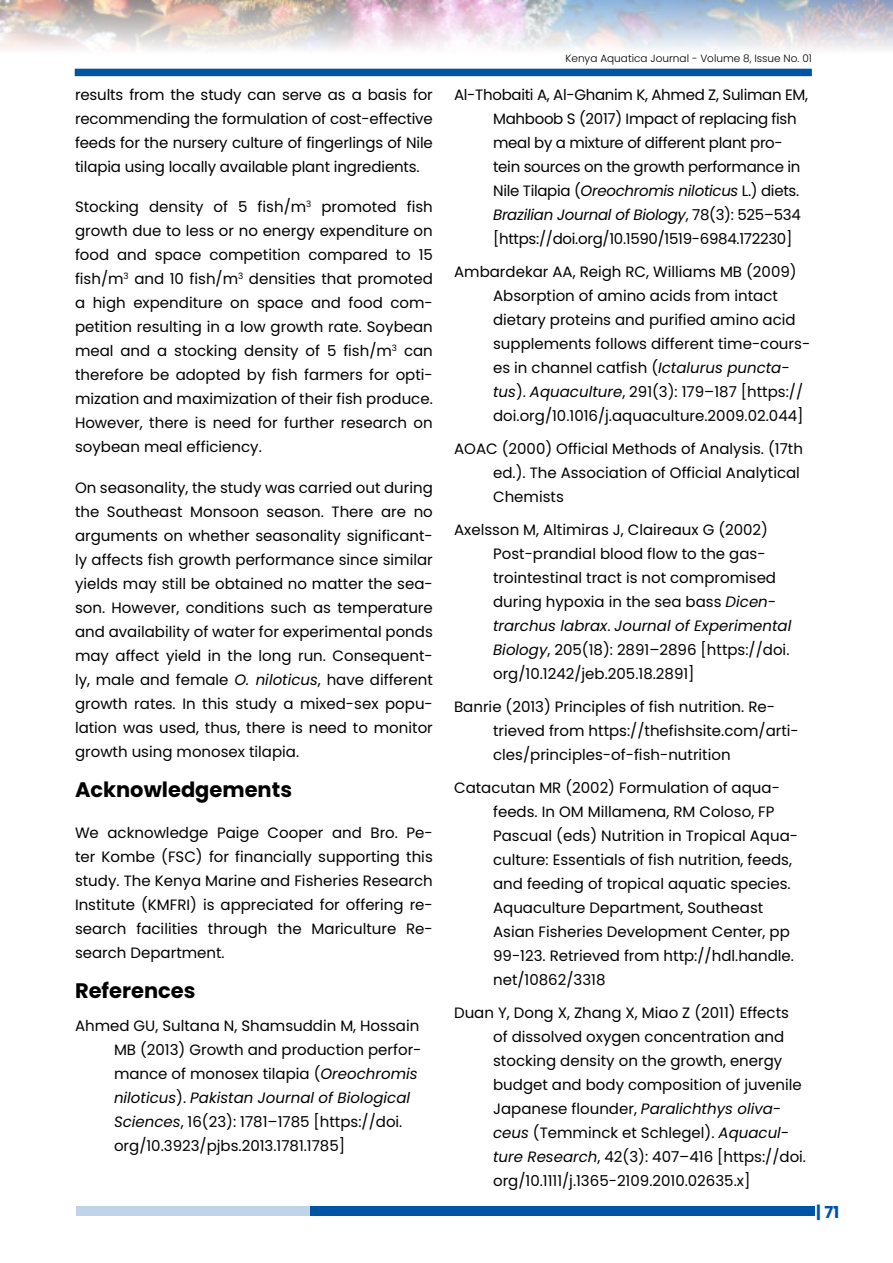
<style>
.page{position:relative;width:893px;height:1263px;background:#fff}
.page>*{position:absolute;margin:0;border:0;box-sizing:border-box;transform-origin:0 0}
.t1{font:700 21px "Poppins";color:#000}
.t2{font:700 16.5px "Poppins";color:#0054a6}
.t3{font:15px/24px "Poppins";color:#000}
.t4{font:15px/24px "Poppins";letter-spacing:-.02em;color:#000}
.t5{font:300 10.5px "Poppins";color:#000}
.s1{font-style:italic}
</style>
<div class="page">
<img style="left:0;top:0;width:892px;height:50px">
<div style="left:75px;top:69px;width:737px;height:7px;background:#0054a6"></div>
<div style="left:76px;top:1206px;width:235px;height:10px;background:#c0d4e9"></div>
<div style="left:310px;top:1206px;width:505px;height:10px;background:#0054a6"></div>
<p class="t3" style="left:75px;top:83px;width:359px;text-align:justify">results from the study can serve as a basis for recommending the formulation of cost-effective feeds for the nursery culture of fingerlings of Nile tilapia using locally available plant ingredients.</p>
<p class="t3" style="left:75px;top:195px;width:359px;text-align:justify">Stocking density of 5 fish/m<sup>3</sup> promoted fish growth due to less or no energy expenditure on food and space competition compared to 15 fish/m<sup>3</sup> and 10 fish/m<sup>3</sup> densities that promoted a high expenditure on space and food com&shy;petition resulting in a low growth rate. Soybean meal and a stocking density of 5 fish/m<sup>3</sup> can therefore be adopted by fish farmers for opti&shy;mization and maximization of their fish produce.<br>However, there is need for further research on soybean meal efficiency.</p>
<p class="t3" style="left:75px;top:476px;width:359px;text-align:justify">On seasonality, the study was carried out during the Southeast Monsoon season. There are no arguments on whether seasonality significant&shy;ly affects fish growth performance since similar yields may still be obtained no matter the sea&shy;son. However, conditions such as temperature and availability of water for experimental ponds may affect yield in the long run. Consequent&shy;ly, male and female <span class="s1">O. niloticus</span>, have different growth rates. In this study a mixed-sex popu&shy;lation was used, thus, there is need to monitor growth using monosex tilapia.</p>
<h1 class="t1" style="left:75px;top:778px;width:219px">Acknowledgements</h1>
<p class="t3" style="left:75px;top:821px;width:359px;text-align:justify">We acknowledge Paige Cooper and Bro. Pe&shy;ter Kombe (FSC) for financially supporting this study. The Kenya Marine and Fisheries Research Institute (KMFRI) is appreciated for offering re&shy;search facilities through the Mariculture Re&shy;search Department.</p>
<h1 class="t1" style="left:75px;top:979px;width:122px">References</h1>
<p class="t3" style="left:114px;top:1014px;width:309px;text-indent:-39px">Ahmed GU, Sultana N, Shamsuddin M, Hossain MB (2013) Growth and production perfor&shy;mance of monosex tilapia (<span class="s1">Oreochromis niloticus</span>). <span class="s1">Pakistan Journal of Biological Sciences</span>, 16(23): 1781–1785 [https://doi. org/10.3923/pjbs.2013.1781.1785]</p>
<p class="t5" style="left:565px;top:53px;width:248px">Kenya Aquatica Journal - Volume 8, Issue No. 01</p>
<p class="t4" style="left:493px;top:83px;width:316px;text-indent:-39px">Al-Thobaiti A, Al-Ghanim K, Ahmed Z, Suliman EM, Mahboob S (2017) Impact of replacing fish meal by a mixture of different plant pro&shy;tein sources on the growth performance in Nile Tilapia (<span class="s1">Oreochromis niloticus</span> L.) diets.<br><span class="s1">Brazilian Journal of Biology</span>, 78(3): 525–534 [https://doi.org/10.1590/1519-6984.172230]</p>
<p class="t3" style="left:493px;top:260px;width:319px;text-indent:-39px">Ambardekar AA, Reigh RC, Williams MB (2009)<br>Absorption of amino acids from intact dietary proteins and purified amino acid supplements follows different time-cours&shy;es in channel catfish (<span class="s1">Ictalurus puncta&shy;tus</span>). <span class="s1">Aquaculture</span>, 291(3): 179–187 [https:// doi.org/10.1016/j.aquaculture.2009.02.044]</p>
<p class="t3" style="left:493px;top:437px;width:311px;text-indent:-39px">AOAC (2000) Official Methods of Analysis. (17th ed.). The Association of Official Analytical<br>Chemists</p>
<p class="t3" style="left:493px;top:518px;width:300px;text-indent:-39px">Axelsson M, Altimiras J, Claireaux G (2002)<br>Post-prandial blood flow to the gas&shy;trointestinal tract is not compromised during hypoxia in the sea bass <span class="s1">Dicen&shy;trarchus labrax</span>. <span class="s1">Journal of Experimental Biology</span>, 205(18): 2891–2896 [https://doi. org/10.1242/jeb.205.18.2891]</p>
<p class="t3" style="left:493px;top:695px;width:307px;text-indent:-39px">Banrie (2013) Principles of fish nutrition. Re&shy;trieved from https://thefishsite.com/arti&shy;cles/principles-of-fish-nutrition</p>
<p class="t3" style="left:493px;top:776px;width:306px;text-indent:-39px">Catacutan MR (2002) Formulation of aqua&shy;feeds. In OM Millamena, RM Coloso, FP Pascual (eds) Nutrition in Tropical Aqua&shy;culture: Essentials of fish nutrition, feeds, and feeding of tropical aquatic species.<br>Aquaculture Department, Southeast Asian Fisheries Development Center, pp 99-123. Retrieved from http://hdl.handle. net/10862/3318</p>
<p class="t3" style="left:493px;top:1001px;width:314px;text-indent:-39px">Duan Y, Dong X, Zhang X, Miao Z (2011) Effects of dissolved oxygen concentration and stocking density on the growth, energy budget and body composition of juvenile Japanese flounder, <span class="s1">Paralichthys oliva&shy;ceus</span> (Temminck et Schlegel). <span class="s1">Aquacul&shy;ture Research</span>, 42(3): 407–416 [https://doi. org/10.1111/j.1365-2109.2010.02635.x]</p>
<p class="t2" style="left:816px;top:1202px;width:25px">| 71</p>
</div>
